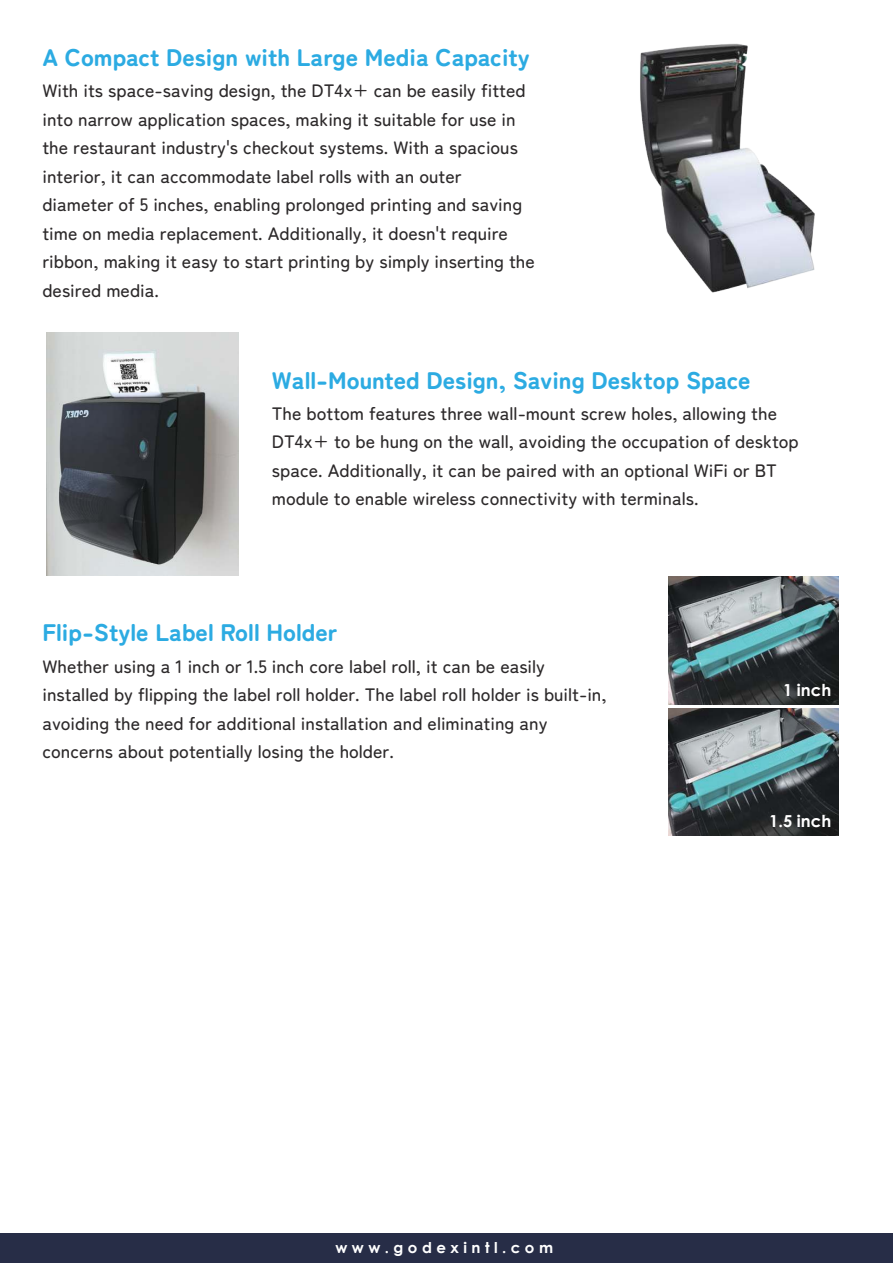
<style>
.page{position:relative;width:893px;height:1263px;background:#fff}
.page>*{position:absolute;margin:0;border:0;box-sizing:border-box;transform-origin:0 0}
.t1{font:900 24px "Zen Maru Gothic";color:#2cabe2}
.t2{font:500 18px/28.5px "Zen Maru Gothic";color:#2c292a}
.t3{font:700 16.5px "Century Gothic";color:#fff}
.t4{font:700 15px "Century Gothic";letter-spacing:.3em;color:#fff}
</style>
<div class="page">
<div style="left:0;top:1233px;width:893px;height:30px;background:#272d47"></div>
<img style="left:640px;top:43px;width:175px;height:250px">
<img style="left:668px;top:576px;width:170px;height:128px">
<img style="left:668px;top:708px;width:170px;height:128px">
<img style="left:47px;top:333px;width:191px;height:242px">
<h1 class="t1" style="left:42px;top:49px;width:489px">A Compact Design with Large Media Capacity</h1>
<p class="t2" style="left:42px;top:78px;width:494px">With its space-saving design, the DT4x+ can be easily fitted into narrow application spaces, making it suitable for use in the restaurant industry's checkout systems. With a spacious interior, it can accommodate label rolls with an outer diameter of 5 inches, enabling prolonged printing and saving time on media replacement. Additionally, it doesn't require ribbon, making it easy to start printing by simply inserting the desired media.</p>
<h1 class="t1" style="left:272px;top:371px;width:480px">Wall-Mounted Design, Saving Desktop Space</h1>
<p class="t2" style="left:272px;top:400px;width:528px">The bottom features three wall-mount screw holes, allowing the DT4x+ to be hung on the wall, avoiding the occupation of desktop space. Additionally, it can be paired with an optional WiFi or BT module to enable wireless connectivity with terminals.</p>
<h1 class="t1" style="left:42px;top:624px;width:296px">Flip-Style Label Roll Holder</h1>
<p class="t2" style="left:42px;top:653px;width:566px">Whether using a 1 inch or 1.5 inch core label roll, it can be easily installed by flipping the label roll holder. The label roll holder is built-in, avoiding the need for additional installation and eliminating any concerns about potentially losing the holder.</p>
<p class="t3" style="left:783px;top:683px;width:50px">1 inch</p>
<p class="t3" style="left:769px;top:815px;width:64px">1.5 inch</p>
<p class="t4" style="left:335px;top:1241px;width:219px">www.godexintl.com</p>
</div>
